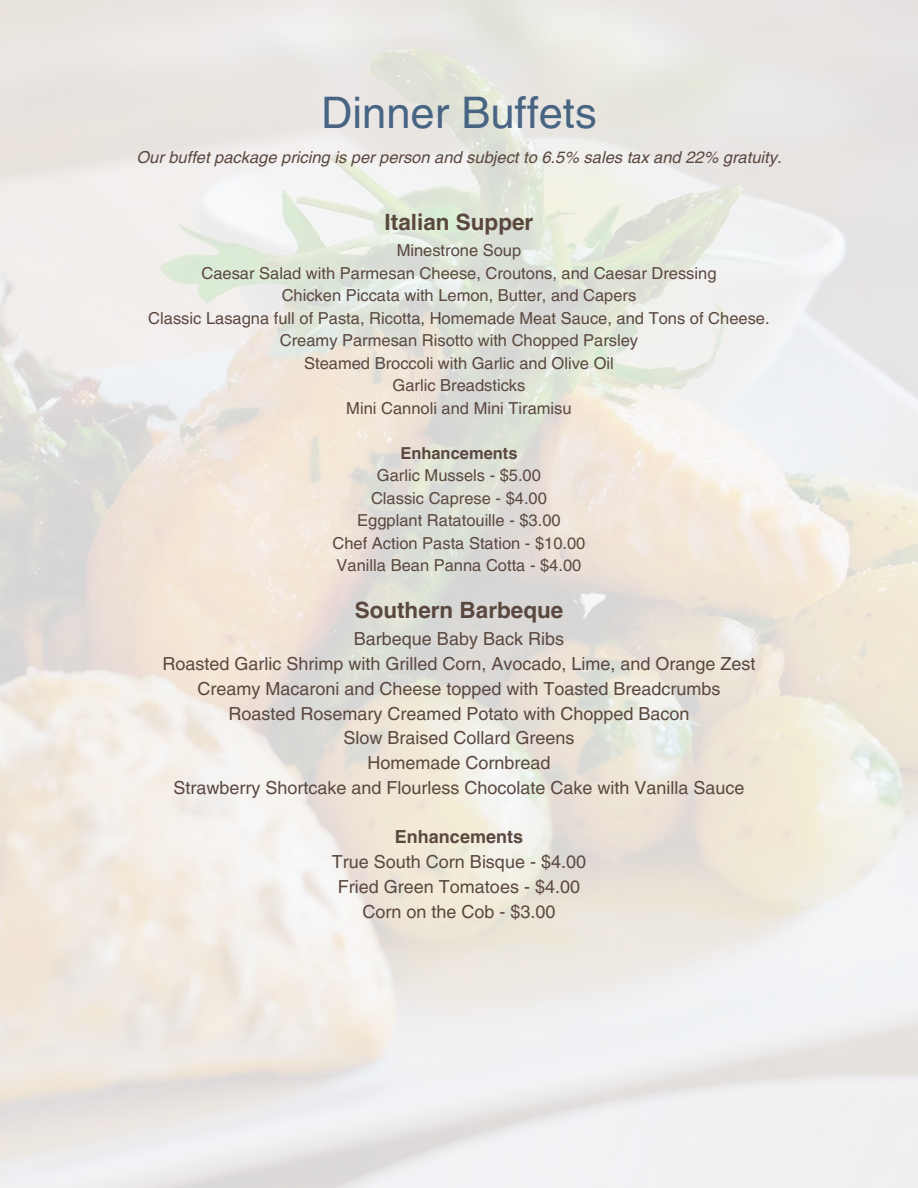
<style>
.page{position:relative;width:918px;height:1188px;background:#fff}
.page>*{position:absolute;margin:0;border:0;box-sizing:border-box;transform-origin:0 0}
.t1{font:43.5px "Helvetica LT Pro";color:#476483}
.t2{font:700 22.5px "Helvetica LT Pro";color:#5a483f}
.t3{font:18px/24.8px "Helvetica LT Pro";color:#5a483f;text-align:center}
.t4{font:700 18px "Helvetica LT Pro";color:#5a483f}
.t5{font:16.5px/22.5px "Helvetica LT Pro";color:#5a483f;text-align:center}
.t6{font:italic 16.5px "Helvetica LT Pro";color:#5a483f}
.t7{font:700 16.5px "Helvetica LT Pro";color:#5a483f}
</style>
<div class="page">
<h1 class="t1" style="left:321px;top:97px;width:277px">Dinner Buffets</h1>
<p class="t6" style="left:136px;top:151px;width:647px">Our buffet package pricing is per person and subject to 6.5% sales tax and 22% gratuity.</p>
<h2 class="t2" style="left:385px;top:214px;width:150px">Italian Supper</h2>
<p class="t5" style="left:148px;top:241px;width:623px">Minestrone Soup<br>Caesar Salad with Parmesan Cheese, Croutons, and Caesar Dressing<br>Chicken Piccata with Lemon, Butter, and Capers<br>Classic Lasagna full of Pasta, Ricotta, Homemade Meat Sauce, and Tons of Cheese.<br>Creamy Parmesan Risotto with Chopped Parsley<br>Steamed Broccoli with Garlic and Olive Oil<br>Garlic Breadsticks<br>Mini Cannoli and Mini Tiramisu</p>
<p class="t7" style="left:400px;top:447px;width:119px">Enhancements</p>
<p class="t5" style="left:333px;top:466px;width:254px">Garlic Mussels - $5.00<br>Classic Caprese - $4.00<br>Eggplant Ratatouille - $3.00<br>Chef Action Pasta Station - $10.00<br>Vanilla Bean Panna Cotta - $4.00</p>
<h2 class="t2" style="left:355px;top:602px;width:210px">Southern Barbeque</h2>
<p class="t3" style="left:162px;top:628px;width:595px">Barbeque Baby Back Ribs<br>Roasted Garlic Shrimp with Grilled Corn, Avocado, Lime, and Orange Zest Creamy Macaroni and Cheese topped with Toasted Breadcrumbs Roasted Rosemary Creamed Potato with Chopped Bacon<br>Slow Braised Collard Greens<br>Homemade Cornbread<br>Strawberry Shortcake and Flourless Chocolate Cake with Vanilla Sauce</p>
<p class="t4" style="left:395px;top:831px;width:130px">Enhancements</p>
<p class="t3" style="left:332px;top:851px;width:256px">True South Corn Bisque - $4.00<br>Fried Green Tomatoes - $4.00<br>Corn on the Cob - $3.00</p>
</div>
